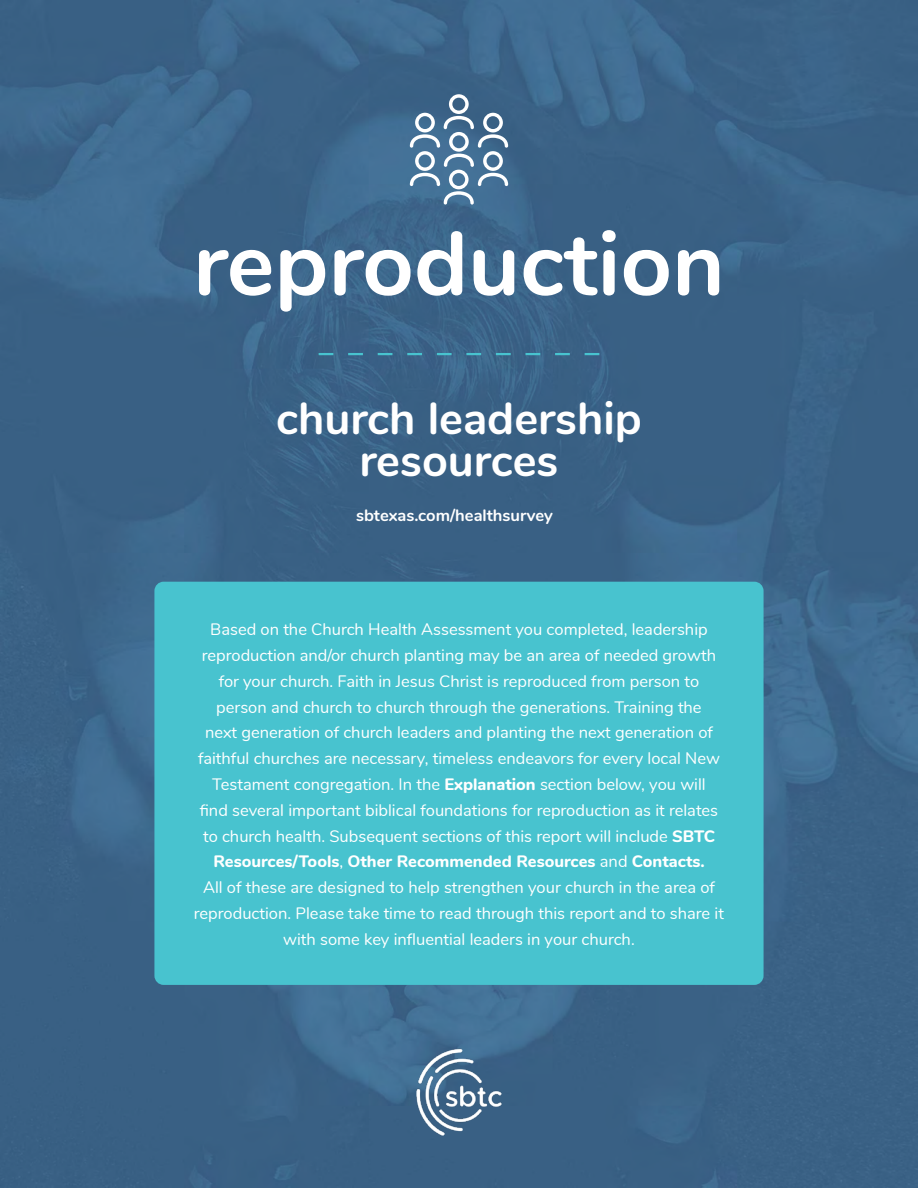
<style>
.page{position:relative;width:918px;height:1188px;background:#fff}
.page>*{position:absolute;margin:0;border:0;box-sizing:border-box;transform-origin:0 0}
.t1{font:700 90px "Nunito";color:#fff}
.t2{font:700 45px/42px "Nunito";color:#fff;text-align:center}
.t3{font:16.5px/25.8px "Nunito";color:#fff;text-align:center}
.t4{font:700 16.5px "Nunito";color:#fff}
.s1{font-weight:800}
</style>
<div class="page">
<img style="left:0;top:0;width:918px;height:1188px">
<div style="left:154px;top:582px;width:610px;height:403px;background:#48c3cf;border-radius:9px"></div>
<svg style="left:410px;top:94px;width:98px;height:111px;background:#6588a5"></svg>
<img style="left:414px;top:1046px;width:90px;height:92px">
<svg style="left:319px;top:353px;width:280px;height:2px"></svg>
<h1 class="t1" style="left:193px;top:197px;width:533px">reproduction</h1>
<h2 class="t2" style="left:276px;top:395px;width:367px">church leadership resources</h2>
<p class="t4" style="left:356px;top:503px;width:198px">sbtexas.com/healthsurvey</p>
<p class="t3" style="left:194px;top:616px;width:532px">Based on the Church Health Assessment you completed, leadership reproduction and/or church planting may be an area of needed growth for your church. Faith in Jesus Christ is reproduced from person to person and church to church through the generations. Training the<br>next generation of church leaders and planting the next generation of faithful churches are necessary, timeless endeavors for every local New Testament congregation. In the <span class="s1">Explanation</span> section below, you will<br>find several important biblical foundations for reproduction as it relates to church health. Subsequent sections of this report will include <span class="s1">SBTC Resources/Tools</span>, <span class="s1">Other Recommended Resources</span> and <span class="s1">Contacts.<br></span>All of these are designed to help strengthen your church in the area of reproduction. Please take time to read through this report and to share it with some key influential leaders in your church.</p>
</div>
